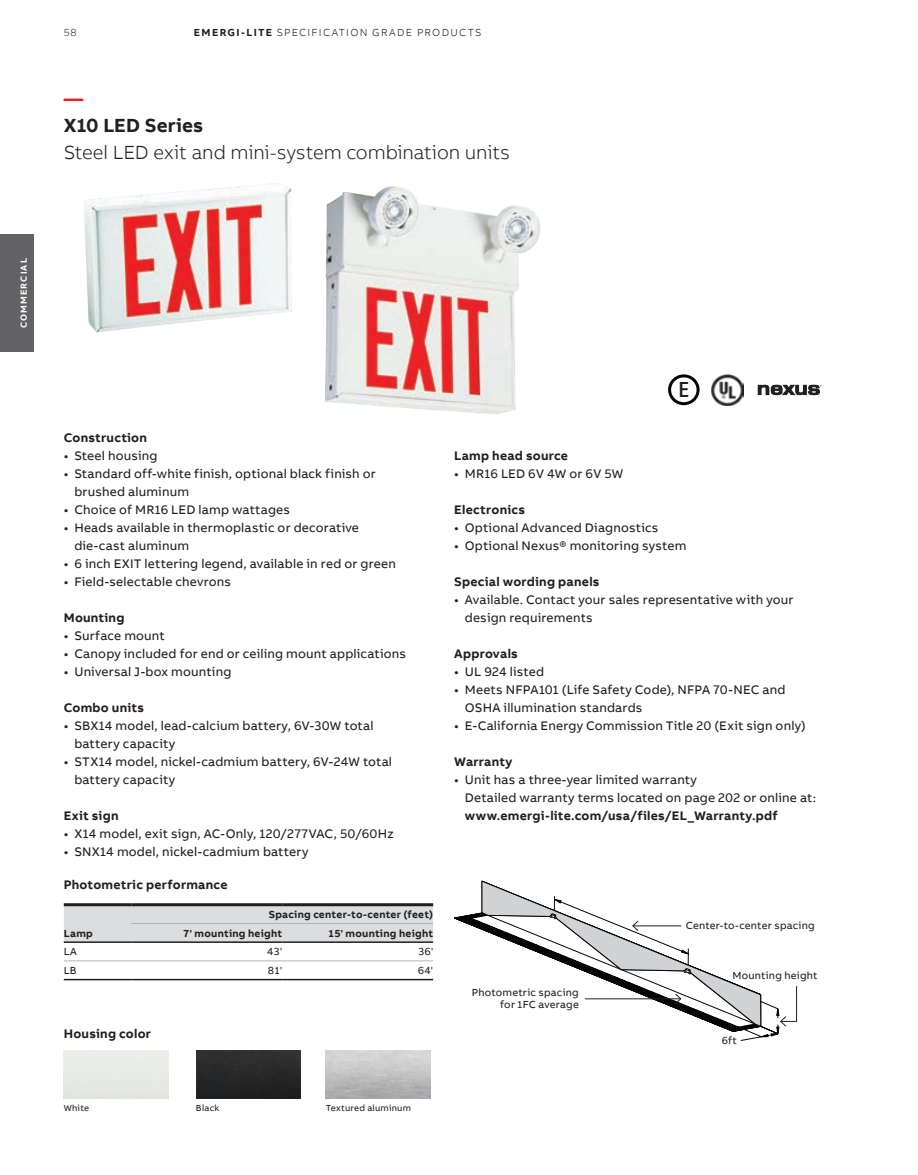
<style>
.page{position:relative;width:918px;height:1175px;background:#fff}
.page>*{position:absolute;margin:0;border:0;box-sizing:border-box;transform-origin:0 0}
.Dimensions_Diagram_6{font:500 condensed 21px "Helvetica Neue LT Std";color:#231f20}
.Subheadline_S_13pt_1{font:300 19.5px "AB Bvoice";letter-spacing:-.005em;color:#231f20}
.Headline_S_13pt_18pt{font:700 19.5px "AB Bvoice";letter-spacing:.005em;color:#231f20}
.Headline_S_13pt_18pt-2{font:700 19.5px "AB Bvoice";color:#ee1c28}
.t1{font:12.75px/18px "AB Bvoice";letter-spacing:.015em;color:#231f20}
.Paragraph_Title_8_5p{font:700 12.75px "AB Bvoice";letter-spacing:.02em;color:#231f20}
.Dimensions_Diagram_7{font:10.5px/12px "AB Bvoice";letter-spacing:.02em;color:#231f20;text-align:right}
.Table_Title_Right_7p{font:700 10.5px "AB Bvoice";letter-spacing:.025em;color:#231f20}
.t2{font:300 10.5px "AB Bvoice";letter-spacing:.12em;color:#231f20}
.Table_Content_Right{font:10.5px "AB Bvoice";color:#231f20}
.Table_Title_Left_7pt{font:700 10.5px "AB Bvoice";color:#231f20}
.Table_Content_Left_7{font:10.5px "AB Bvoice";color:#231f20}
.Caption_6pt_8pt{font:9px "AB Bvoice";letter-spacing:.025em;color:#231f20}
.t3{font:700 9px "AB Bvoice";letter-spacing:.135em;color:#fff}
.s1{font-weight:700}
</style>
<div class="page">
<img style="left:84px;top:183px;width:208px;height:150px">
<img style="left:324px;top:186px;width:217px;height:228px">
<div style="left:0;top:234px;width:34px;height:118px;background:#636366"></div>
<div style="left:64px;top:906px;width:369px;height:35px;background:#dcdddf"></div>
<hr style="left:64px;top:903px;width:67px;height:3px;background:#231f20">
<hr style="left:131px;top:903px;width:151px;height:3px;background:#231f20">
<hr style="left:282px;top:903px;width:151px;height:3px;background:#231f20">
<hr style="left:131px;top:923px;width:151px;height:1px;background:#b2b3b7">
<hr style="left:282px;top:923px;width:151px;height:1px;background:#b2b3b7">
<hr style="left:64px;top:941px;width:67px;height:2px;background:#231f20">
<hr style="left:131px;top:941px;width:151px;height:2px;background:#231f20">
<hr style="left:282px;top:941px;width:151px;height:2px;background:#231f20">
<hr style="left:64px;top:978px;width:67px;height:2px;background:#231f20">
<hr style="left:131px;top:978px;width:151px;height:2px;background:#231f20">
<hr style="left:282px;top:978px;width:151px;height:2px;background:#231f20">
<hr style="left:64px;top:960px;width:67px;height:1px;background:#b2b3b7">
<hr style="left:131px;top:960px;width:151px;height:1px;background:#b2b3b7">
<hr style="left:282px;top:960px;width:151px;height:1px;background:#b2b3b7">
<img style="left:712px;top:374px;width:31px;height:31px">
<svg style="left:758px;top:385px;width:64px;height:10px"></svg>
<svg style="left:454px;top:912px;width:27px;height:18px"></svg>
<svg style="left:481px;top:880px;width:316px;height:157px"></svg>
<img style="left:196px;top:1050px;width:105px;height:48px">
<div style="left:668px;top:374px;width:32px;height:31px;border:3px solid #030505;border-radius:50%"></div>
<p class="t2" style="left:64px;top:26px;width:14px">58</p>
<p class="t2" style="left:194px;top:26px;width:289px"><span class="s1">EMERGI-LITE</span> SPECIFICATION GRADE PRODUCTS</p>
<p class="Headline_S_13pt_18pt-2" style="left:64px;top:86px;width:21px">—</p>
<p class="Headline_S_13pt_18pt" style="left:64px;top:113px;width:141px">X10 LED Series</p>
<p class="Subheadline_S_13pt_1" style="left:64px;top:141px;width:448px">Steel LED exit and mini-system combination units</p>
<p class="t3" style="left:18px;top:328px;width:72px;rotate:-90deg">COMMERCIAL</p>
<p class="Paragraph_Title_8_5p" style="left:64px;top:429px;width:85px">Construction</p>
<p class="t1" style="left:64px;top:447px;width:95px">• Steel housing</p>
<p class="t1" style="left:74px;top:465px;width:303px;text-indent:-11px">• Standard off-white finish, optional black finish or brushed aluminum</p>
<p class="t1" style="left:64px;top:501px;width:228px">• Choice of MR16 LED lamp wattages</p>
<p class="t1" style="left:74px;top:519px;width:286px;text-indent:-11px">• Heads available in thermoplastic or decorative die-cast aluminum</p>
<p class="t1" style="left:64px;top:555px;width:334px">• 6 inch EXIT lettering legend, available in red or green</p>
<p class="t1" style="left:64px;top:573px;width:169px">• Field-selectable chevrons</p>
<p class="Paragraph_Title_8_5p" style="left:64px;top:609px;width:62px">Mounting</p>
<p class="t1" style="left:64px;top:627px;width:103px">• Surface mount</p>
<p class="t1" style="left:64px;top:645px;width:344px">• Canopy included for end or ceiling mount applications</p>
<p class="t1" style="left:64px;top:663px;width:169px">• Universal J-box mounting</p>
<p class="Paragraph_Title_8_5p" style="left:64px;top:699px;width:82px">Combo units</p>
<p class="t1" style="left:74px;top:717px;width:301px;text-indent:-11px">• SBX14 model, lead-calcium battery, 6V-30W total battery capacity</p>
<p class="t1" style="left:74px;top:753px;width:319px;text-indent:-11px">• STX14 model, nickel-cadmium battery, 6V-24W total battery capacity</p>
<p class="Paragraph_Title_8_5p" style="left:64px;top:807px;width:56px">Exit sign</p>
<p class="t1" style="left:64px;top:825px;width:331px">• X14 model, exit sign, AC-Only, 120/277VAC, 50/60Hz</p>
<p class="t1" style="left:64px;top:843px;width:246px">• SNX14 model, nickel-cadmium battery</p>
<p class="Paragraph_Title_8_5p" style="left:64px;top:876px;width:165px">Photometric performance</p>
<p class="Table_Title_Left_7pt" style="left:64px;top:926px;width:31px">Lamp</p>
<p class="Table_Title_Right_7p" style="left:269px;top:908px;width:166px">Spacing center-to-center (feet)</p>
<p class="Table_Title_Right_7p" style="left:183px;top:926px;width:100px">7' mounting height</p>
<p class="Table_Title_Right_7p" style="left:328px;top:926px;width:107px">15' mounting height</p>
<p class="Table_Content_Left_7" style="left:64px;top:945px;width:15px">LA</p>
<p class="Table_Content_Right" style="left:267px;top:945px;width:17px">43'</p>
<p class="Table_Content_Right" style="left:418px;top:945px;width:17px">36'</p>
<p class="Table_Content_Left_7" style="left:64px;top:964px;width:14px">LB</p>
<p class="Table_Content_Right" style="left:268px;top:964px;width:16px">81'</p>
<p class="Table_Content_Right" style="left:418px;top:964px;width:17px">64'</p>
<p class="Paragraph_Title_8_5p" style="left:64px;top:1025px;width:89px">Housing color</p>
<p class="Dimensions_Diagram_6" style="left:679px;top:377px;width:12px">E</p>
<p class="Paragraph_Title_8_5p" style="left:454px;top:447px;width:115px">Lamp head source</p>
<p class="t1" style="left:454px;top:465px;width:171px">• MR16 LED 6V 4W or 6V 5W</p>
<p class="Paragraph_Title_8_5p" style="left:454px;top:501px;width:72px">Electronics</p>
<p class="t1" style="left:454px;top:519px;width:206px">• Optional Advanced Diagnostics</p>
<p class="t1" style="left:454px;top:537px;width:234px">• Optional Nexus® monitoring system</p>
<p class="Paragraph_Title_8_5p" style="left:454px;top:573px;width:147px">Special wording panels</p>
<p class="t1" style="left:465px;top:591px;width:330px;text-indent:-11px">• Available. Contact your sales representative with your design requirements</p>
<p class="Paragraph_Title_8_5p" style="left:454px;top:645px;width:65px">Approvals</p>
<p class="t1" style="left:454px;top:663px;width:91px">• UL 924 listed</p>
<p class="t1" style="left:465px;top:681px;width:322px;text-indent:-11px">• Meets NFPA101 (Life Safety Code), NFPA 70-NEC and<br>OSHA illumination standards</p>
<p class="t1" style="left:454px;top:717px;width:353px">• E-California Energy Commission Title 20 (Exit sign only)</p>
<p class="Paragraph_Title_8_5p" style="left:454px;top:753px;width:60px">Warranty</p>
<p class="t1" style="left:465px;top:771px;width:353px;text-indent:-11px">• Unit has a three-year limited warranty<br>Detailed warranty terms located on page 202 or online at: <span class="s1">www.emergi-lite.com/usa/files/EL_Warranty.pdf</span></p>
<p class="Dimensions_Diagram_7" style="left:686px;top:919px;width:130px">Center-to-center spacing</p>
<p class="Dimensions_Diagram_7" style="left:472px;top:986px;width:109px">Photometric spacing for 1FC average</p>
<p class="Dimensions_Diagram_7" style="left:732px;top:969px;width:87px">Mounting height</p>
<p class="Dimensions_Diagram_7" style="left:722px;top:1034px;width:17px">6ft</p>
<p class="Caption_6pt_8pt" style="left:64px;top:1102px;width:27px">White</p>
<p class="Caption_6pt_8pt" style="left:196px;top:1102px;width:25px">Black</p>
<p class="Caption_6pt_8pt" style="left:326px;top:1102px;width:87px">Textured aluminum</p>
</div>
